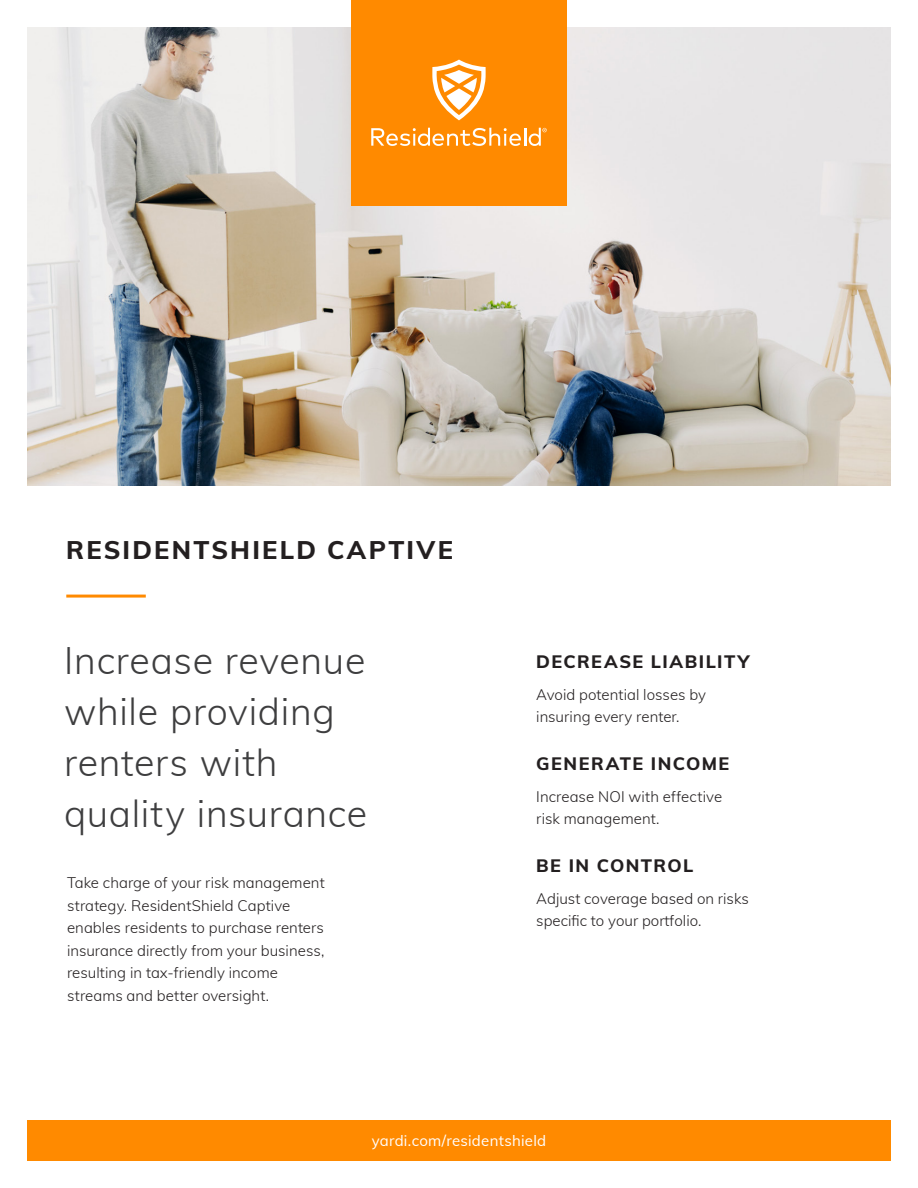
<style>
.page{position:relative;width:918px;height:1188px;background:#fff}
.page>*{position:absolute;margin:0;border:0;box-sizing:border-box;transform-origin:0 0}
.t1{font:300 37.5px/51px "Muli";letter-spacing:.02em;color:#3e3e3f}
.t2{font:800 25.5px "Muli";letter-spacing:.085em;color:#231f20}
.t3{font:800 18px "Muli";letter-spacing:.08em;color:#231f20}
.t4{font:300 15px/22.5px "Muli";color:#231f20}
.t5{font:15px "Muli";letter-spacing:.015em;color:#fff}
</style>
<div class="page">
<img style="left:27px;top:27px;width:864px;height:459px">
<div style="left:351px;top:0;width:216px;height:206px;background:#ff8a00"></div>
<svg style="left:371px;top:128px;width:176px;height:18px"></svg>
<hr style="left:66px;top:595px;width:80px;height:3px;background:#ff8a00">
<div style="left:27px;top:1120px;width:864px;height:41px;background:#ff8a00"></div>
<svg style="left:432px;top:60px;width:54px;height:60px"></svg>
<h2 class="t2" style="left:66px;top:531px;width:388px">RESIDENTSHIELD CAPTIVE</h2>
<h1 class="t1" style="left:64px;top:633px;width:305px">Increase revenue while providing renters with quality insurance</h1>
<p class="t3" style="left:536px;top:648px;width:215px">DECREASE LIABILITY</p>
<p class="t4" style="left:536px;top:682px;width:171px">Avoid potential losses by insuring every renter.</p>
<p class="t3" style="left:536px;top:750px;width:195px">GENERATE INCOME</p>
<p class="t4" style="left:536px;top:784px;width:187px">Increase NOI with effective risk management.</p>
<p class="t3" style="left:536px;top:852px;width:159px">BE IN CONTROL</p>
<p class="t4" style="left:536px;top:886px;width:214px">Adjust coverage based on risks specific to your portfolio.</p>
<p class="t4" style="left:67px;top:871px;width:259px">Take charge of your risk management strategy. ResidentShield Captive enables residents to purchase renters insurance directly from your business, resulting in tax-friendly income streams and better oversight.</p>
<p class="t5" style="left:372px;top:1130px;width:176px">yardi.com/residentshield</p>
</div>
